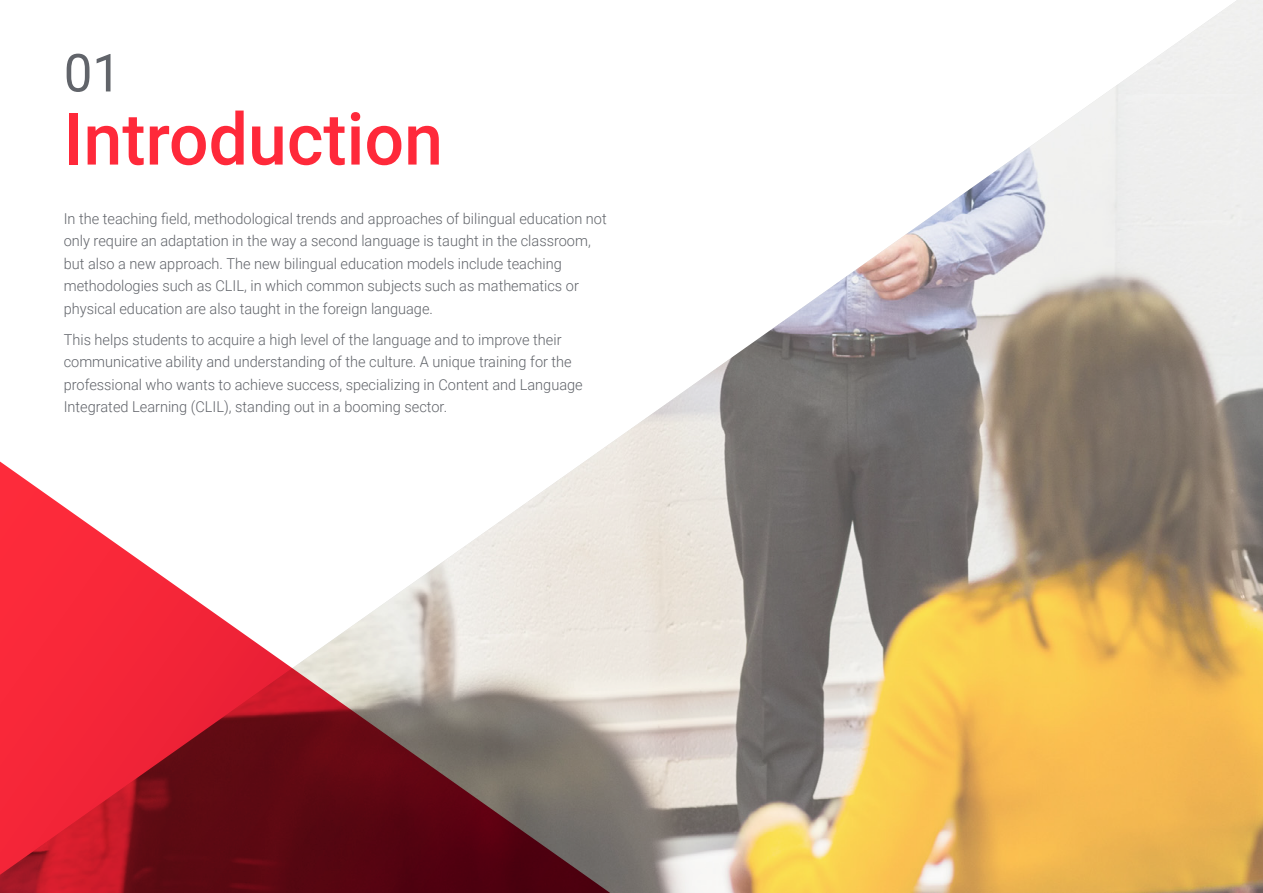
<style>
.page{position:relative;width:1263px;height:893px;background:#fff}
.page>*{position:absolute;margin:0;border:0;box-sizing:border-box;transform-origin:0 0}
.t1{font:500 72px "Roboto";color:#ff293a}
.t2{font:52.5px "Roboto";color:#61646a}
.t3{font:300 15px/22.5px "Roboto";color:#61646a}
</style>
<div class="page">
<img style="left:607px;top:0;width:656px;height:893px">
<svg style="left:0;top:446px;width:640px;height:447px"></svg>
<h2 class="t2" style="left:64px;top:36px;width:59px">01</h2>
<h1 class="t1" style="left:64px;top:89px;width:381px">Introduction</h1>
<p class="t3" style="left:64px;top:207px;width:544px">In the teaching field, methodological trends and approaches of bilingual education not only require an adaptation in the way a second language is taught in the classroom, but also a new approach. The new bilingual education models include teaching methodologies such as CLIL, in which common subjects such as mathematics or physical education are also taught in the foreign language.</p>
<p class="t3" style="left:64px;top:328px;width:520px">This helps students to acquire a high level of the language and to improve their communicative ability and understanding of the culture. A unique training for the professional who wants to achieve success, specializing in Content and Language Integrated Learning (CLIL), standing out in a booming sector.</p>
</div>
